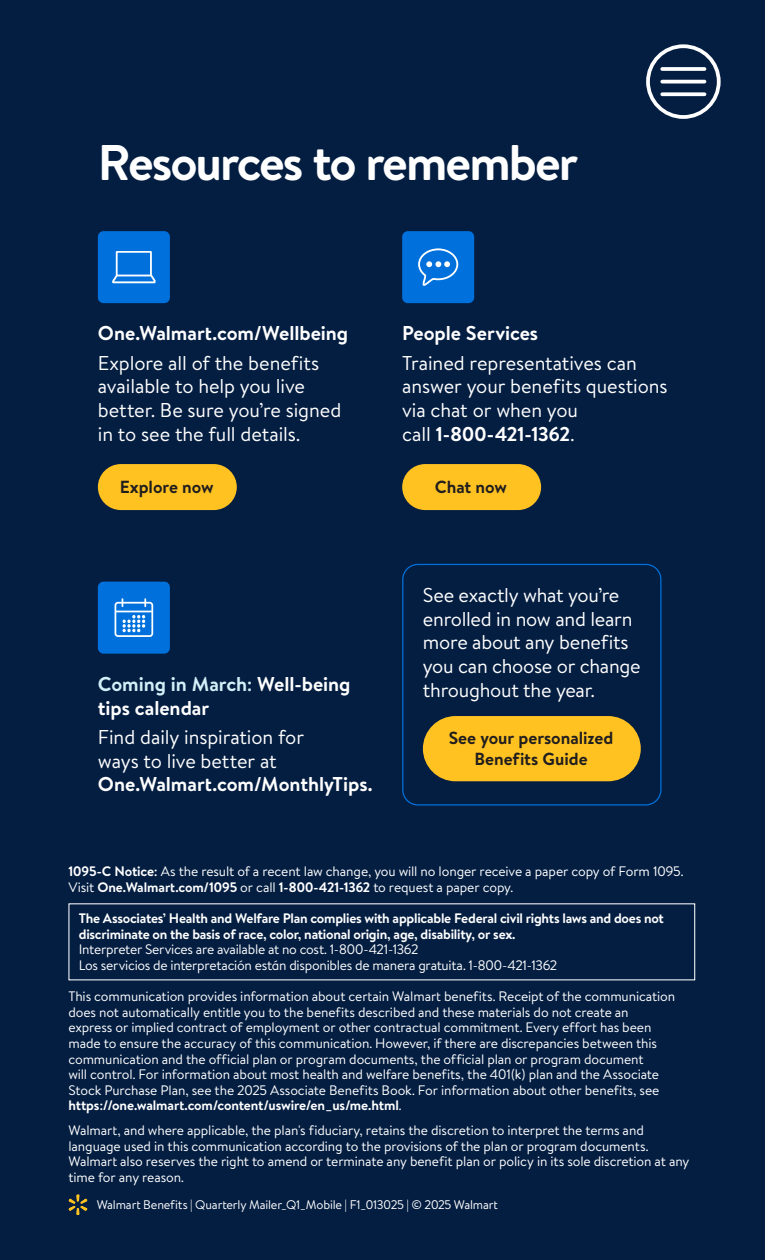
<style>
.page{position:relative;width:765px;height:1260px;background:#fff}
.page>*{position:absolute;margin:0;border:0;box-sizing:border-box;transform-origin:0 0}
.t1{font:700 50px "Bogle";letter-spacing:-.04em;color:#fff}
.t2{font:20px/23.8px "Bogle";letter-spacing:-.01em;color:#fff}
.t3{font:700 20px/23.8px "Bogle";letter-spacing:-.005em;color:#fff}
.t4{font:700 17.5px/21.2px "Bogle";color:#211e1f;text-align:center}
.t5{font:13.75px/15.6px "Bogle";letter-spacing:-.01em;color:#fff}
.t6{font:700 13.75px/15.6px "Bogle";letter-spacing:-.02em;color:#fff}
.t7{font:12.5px "Bogle";letter-spacing:-.015em;color:#fff}
.s1{font-weight:700}
.s2{color:#d3eff8}
</style>
<div class="page">
<div style="left:1px;top:0;width:764px;height:1260px;background:#041e42"></div>
<svg style="left:69px;top:1194px;width:18px;height:21px"></svg>
<div style="left:402px;top:231px;width:72px;height:72px;background:#0071dc;border-radius:6px"></div>
<svg style="left:418px;top:248px;width:40px;height:38px"></svg>
<div style="left:98px;top:582px;width:72px;height:72px;background:#0071dc;border-radius:6px"></div>
<svg style="left:115px;top:598px;width:38px;height:39px"></svg>
<div style="left:98px;top:231px;width:72px;height:72px;background:#0071dc;border-radius:6px"></div>
<svg style="left:112px;top:251px;width:44px;height:32px"></svg>
<div style="left:423px;top:716px;width:218px;height:65px;background:#ffc220;border-radius:33px"></div>
<div style="left:402px;top:564px;width:259px;height:241px;border:1px solid #0071dc;border-radius:15px"></div>
<div style="left:402px;top:464px;width:139px;height:46px;background:#ffc220;border-radius:23px"></div>
<div style="left:98px;top:464px;width:139px;height:46px;background:#ffc220;border-radius:23px"></div>
<div style="left:646px;top:44px;width:75px;height:75px;border:4px solid #fff;border-radius:50%"></div>
<svg style="left:662px;top:67px;width:43px;height:4px"></svg>
<hr style="left:662px;top:80px;width:43px;height:3px;background:#fff">
<svg style="left:662px;top:92px;width:43px;height:4px"></svg>
<h1 class="t1" style="left:98px;top:128px;width:482px">Resources to remember</h1>
<h2 class="t3" style="left:98px;top:321px;width:252px">One.Walmart.com/Wellbeing</h2>
<h2 class="t2" style="left:98px;top:350px;width:245px">Explore all of the benefits available to help you live better. Be sure you’re signed in to see the full details.</h2>
<h2 class="t3" style="left:402px;top:321px;width:138px">People Services</h2>
<h2 class="t2" style="left:402px;top:350px;width:267px">Trained representatives can answer your benefits questions via chat or when you<br>call <span class="s1">1-800-421-1362</span>.</h2>
<p class="t4" style="left:120px;top:476px;width:95px">Explore now</p>
<p class="t4" style="left:435px;top:476px;width:74px">Chat now</p>
<h2 class="t3" style="left:98px;top:672px;width:254px"><span class="s2">Coming in March:</span> Well-being tips calendar</h2>
<h2 class="t2" style="left:98px;top:724px;width:208px">Find daily inspiration for ways to live better at</h2>
<h2 class="t3" style="left:98px;top:772px;width:276px">One.Walmart.com/MonthlyTips.</h2>
<h2 class="t2" style="left:423px;top:583px;width:219px">See exactly what you’re enrolled in now and learn more about any benefits you can choose or change throughout the year.</h2>
<p class="t4" style="left:449px;top:727px;width:166px">See your personalized<br>Benefits Guide</p>
<p class="t5" style="left:68px;top:863px;width:617px"><span class="s1">1095-C Notice:</span> As the result of a recent law change, you will no longer receive a paper copy of Form 1095.<br>Visit <span class="s1">One.Walmart.com/1095</span> or call <span class="s1">1-800-421-1362</span> to request a paper copy.</p>
<p class="t6" style="left:79px;top:910px;width:587px">The Associates’ Health and Welfare Plan complies with applicable Federal civil rights laws and does not discriminate on the basis of race, color, national origin, age, disability, or sex.</p>
<p class="t5" style="left:79px;top:941px;width:480px">Interpreter Services are available at no cost. 1-800-421-1362<br>Los servicios de interpretación están disponibles de manera gratuita. 1-800-421-1362</p>
<p class="t5" style="left:68px;top:988px;width:608px">This communication provides information about certain Walmart benefits. Receipt of the communication does not automatically entitle you to the benefits described and these materials do not create an express or implied contract of employment or other contractual commitment. Every effort has been made to ensure the accuracy of this communication. However, if there are discrepancies between this communication and the official plan or program documents, the official plan or program document<br>will control. For information about most health and welfare benefits, the 401(k) plan and the Associate Stock Purchase Plan, see the 2025 Associate Benefits Book. For information about other benefits, see <span class="s1">https://one.walmart.com/content/uswire/en_us/me.html</span>.</p>
<p class="t5" style="left:68px;top:1122px;width:623px">Walmart, and where applicable, the plan's fiduciary, retains the discretion to interpret the terms and language used in this communication according to the provisions of the plan or program documents.<br>Walmart also reserves the right to amend or terminate any benefit plan or policy in its sole discretion at any time for any reason.</p>
<p class="t7" style="left:97px;top:1196px;width:403px">Walmart Benefits | Quarterly Mailer_Q1_Mobile | F1_013025 | © 2025 Walmart</p>
</div>
